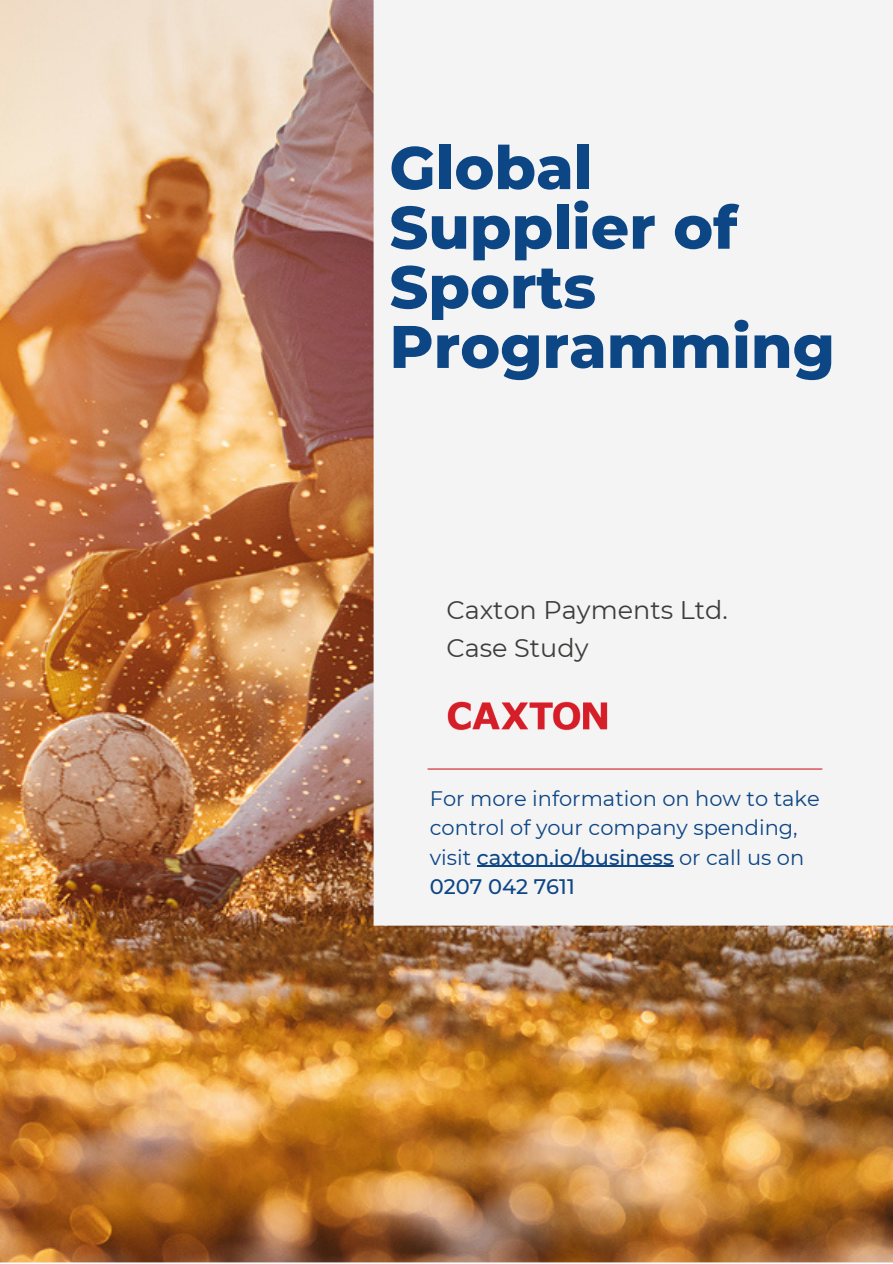
<style>
.page{position:relative;width:893px;height:1264px;background:#fff}
.page>*{position:absolute;margin:0;border:0;box-sizing:border-box;transform-origin:0 0}
.t1{font:800 60px/59.6px "Montserrat";color:#0c4685}
.t2{font:25.5px/38.2px "Montserrat";color:#3d3d3c}
.t3{font:21px/29.2px "Montserrat";color:#0c4685}
.s1{font-weight:500}
</style>
<div class="page">
<img style="left:0;top:0;width:892px;height:1262px">
<img style="left:446px;top:700px;width:161px;height:32px">
<hr style="left:427px;top:768px;width:395px;height:1px;background:#d52027">
<hr style="left:476px;top:865px;width:197px;height:1px;background:#0c4685">
<h1 class="t1" style="left:389px;top:138px;width:447px">Global<br>Supplier of<br>Sports<br>Programming</h1>
<p class="t2" style="left:446px;top:591px;width:283px">Caxton Payments Ltd.<br>Case Study</p>
<p class="t3" style="left:430px;top:784px;width:391px">For more information on how to take control of your company spending, visit <span class="s1">caxton.io/business</span> or call us on<br><span class="s1">0207 042 7611</span></p>
</div>
